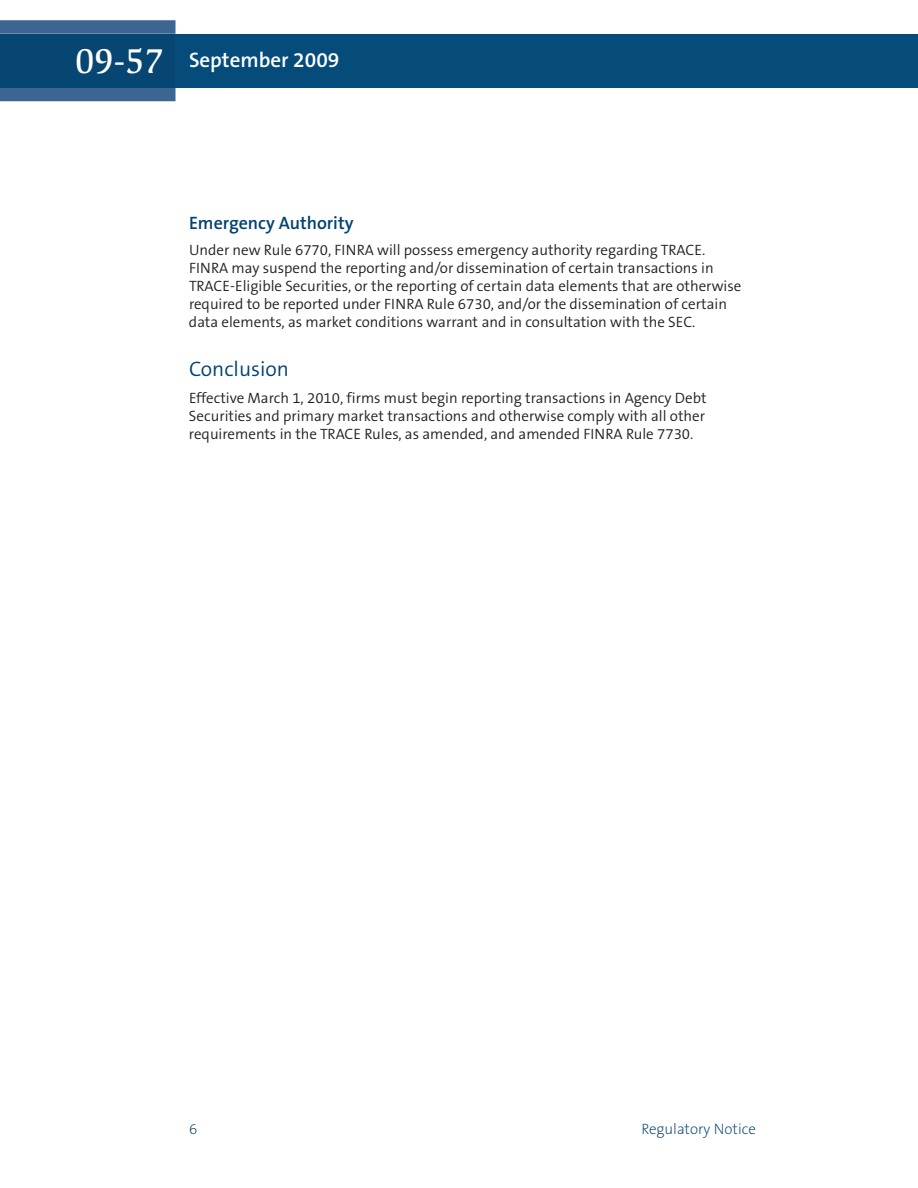
<style>
.page{position:relative;width:918px;height:1188px;background:#fff}
.page>*{position:absolute;margin:0;border:0;box-sizing:border-box;transform-origin:0 0}
.t1{font:500 36px "Slimbach LT";color:#fff}
.t2{font:600 21px "The Sans B6";color:#fff}
.t3{font:300 21px "The Sans B4";color:#004270}
.t4{font:600 18px "The Sans B6";color:#004270}
.t5{font:300 15px/18px "The Sans B4";color:#231f20}
.t6{font:200 15px "The Sans B2";color:#004270}
</style>
<div class="page">
<div style="left:176px;top:34px;width:742px;height:54px;background:#064c7a"></div>
<svg style="left:0;top:20px;width:176px;height:81px;background:#406993"></svg>
<div style="left:0;top:34px;width:176px;height:54px;background:#074573"></div>
<h1 class="t1" style="left:75px;top:47px;width:90px">09-57</h1>
<h2 class="t2" style="left:189px;top:49px;width:152px">September 2009</h2>
<p class="t4" style="left:189px;top:214px;width:166px">Emergency Authority</p>
<p class="t5" style="left:189px;top:241px;width:554px">Under new Rule 6770, FINRA will possess emergency authority regarding TRACE.<br>FINRA may suspend the reporting and/or dissemination of certain transactions in TRACE-Eligible Securities, or the reporting of certain data elements that are otherwise required to be reported under FINRA Rule 6730, and/or the dissemination of certain data elements, as market conditions warrant and in consultation with the SEC.</p>
<h2 class="t3" style="left:189px;top:358px;width:102px">Conclusion</h2>
<p class="t5" style="left:189px;top:389px;width:519px;text-align:justify">Effective March 1, 2010, firms must begin reporting transactions in Agency Debt Securities and primary market transactions and otherwise comply with all other requirements in the TRACE Rules, as amended, and amended FINRA Rule 7730.</p>
<p class="t6" style="left:189px;top:1121px;width:10px">6</p>
<p class="t6" style="left:641px;top:1121px;width:116px">Regulatory Notice</p>
</div>
